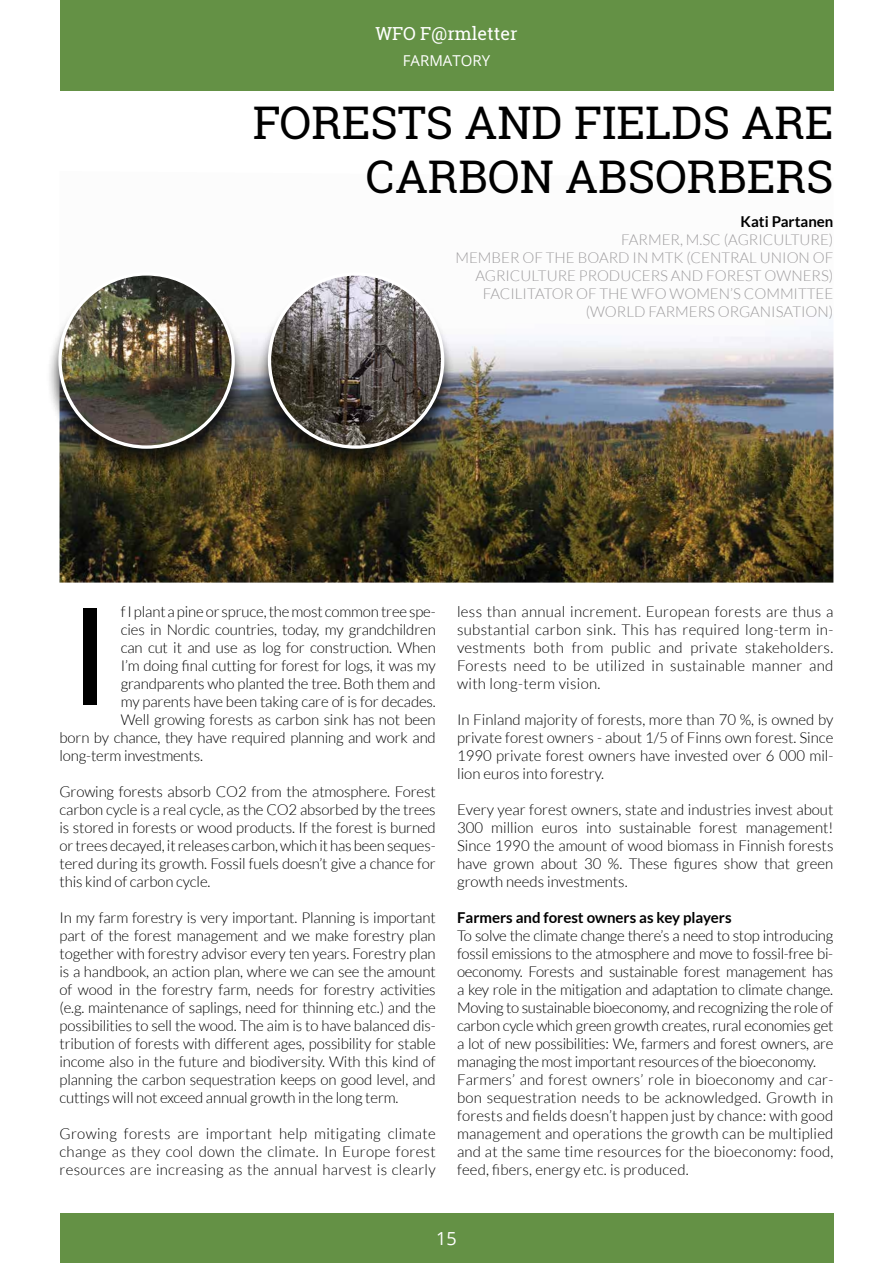
<style>
.page{position:relative;width:893px;height:1263px;background:#fff}
.page>*{position:absolute;margin:0;border:0;box-sizing:border-box;transform-origin:0 0}
.t1{font:135px "Lato";color:#000}
.t2{font:45px/54px "Roboto Slab";color:#000;text-align:right}
.t3{font:18px "Roboto Slab";color:#fff}
.t4{font:18px "Open Sans";color:#fff}
.t5{font:300 15px/18px "Lato";letter-spacing:-.01em;color:#000;text-align:justify}
.t6{font:300 15px/18px "Lato";color:#9d9b9d;text-align:right}
.t7{font:700 15px "Lato";color:#000}
.t8{font:15px "Open Sans";color:#fff}
</style>
<div class="page">
<div style="left:60px;top:0;width:773px;height:90px;background:#649145"></div>
<div style="left:60px;top:1213px;width:773px;height:50px;background:#649145"></div>
<img style="left:60px;top:330px;width:773px;height:253px">
<div style="left:46px;top:277px;width:200px;height:199px;background:#000;opacity:.7"></div>
<img style="left:60px;top:274px;width:173px;height:173px;border-radius:86px">
<div style="left:256px;top:277px;width:199px;height:199px;background:#000;opacity:.7"></div>
<img style="left:269px;top:274px;width:174px;height:173px;border-radius:87px">
<p class="t3" style="left:375px;top:21px;width:144px">WFO F@rmletter</p>
<p class="t8" style="left:403px;top:51px;width:89px">FARMATORY</p>
<h2 class="t2" style="left:253px;top:95px;width:582px">FORESTS AND FIELDS ARE<br>CARBON ABSORBERS</h2>
<p class="t7" style="left:741px;top:213px;width:94px">Kati Partanen</p>
<p class="t6" style="left:455px;top:230px;width:379px">FARMER, M.SC (AGRICULTURE)<br>MEMBER OF THE BOARD IN MTK (CENTRAL UNION OF AGRICULTURE PRODUCERS AND FOREST OWNERS)<br>FACILITATOR OF THE WFO WOMEN’S COMMITTEE (WORLD FARMERS ORGANISATION)</p>
<p class="t5" style="left:121px;top:603px;width:317px">f I plant a pine or spruce, the most common tree spe-</p>
<p class="t5" style="left:121px;top:621px;width:316px">cies in Nordic countries, today, my grandchildren</p>
<p class="t5" style="left:121px;top:639px;width:316px">can cut it and use as log for construction. When</p>
<p class="t5" style="left:121px;top:657px;width:316px">I’m doing final cutting for forest for logs, it was my</p>
<p class="t5" style="left:121px;top:675px;width:316px">grandparents who planted the tree. Both them and</p>
<p class="t5" style="left:121px;top:693px;width:317px">my parents have been taking care of is for decades.</p>
<p class="t5" style="left:121px;top:711px;width:316px">Well growing forests as carbon sink has not been</p>
<p class="t5" style="left:60px;top:729px;width:378px">born by chance, they have required planning and work and</p>
<p class="t5" style="left:60px;top:747px;width:145px">long-term investments.</p>
<p class="t5" style="left:60px;top:783px;width:378px">Growing forests absorb CO2 from the atmosphere. Forest carbon cycle is a real cycle, as the CO2 absorbed by the trees is stored in forests or wood products. If the forest is burned or trees decayed, it releases carbon, which it has been seques&shy;tered during its growth. Fossil fuels doesn’t give a chance for this kind of carbon cycle.</p>
<p class="t5" style="left:60px;top:909px;width:378px">In my farm forestry is very important. Planning is important part of the forest management and we make forestry plan together with forestry advisor every ten years. Forestry plan is a handbook, an action plan, where we can see the amount of wood in the forestry farm, needs for forestry activities (e.g. maintenance of saplings, need for thinning etc.) and the possibilities to sell the wood. The aim is to have balanced dis&shy;tribution of forests with different ages, possibility for stable income also in the future and biodiversity. With this kind of planning the carbon sequestration keeps on good level, and cuttings will not exceed annual growth in the long term.</p>
<p class="t5" style="left:60px;top:1125px;width:378px">Growing forests are important help mitigating climate change as they cool down the climate. In Europe forest resources are increasing as the annual harvest is clearly</p>
<h1 class="t1" style="left:69px;top:580px;width:43px">I</h1>
<p class="t5" style="left:457px;top:603px;width:378px">less than annual increment. European forests are thus a substantial carbon sink. This has required long-term in&shy;vestments both from public and private stakeholders.<br>Forests need to be utilized in sustainable manner and with long-term vision.</p>
<p class="t5" style="left:457px;top:711px;width:378px">In Finland majority of forests, more than 70 %, is owned by private forest owners - about 1/5 of Finns own forest. Since 1990 private forest owners have invested over 6 000 mil&shy;lion euros into forestry.</p>
<p class="t5" style="left:457px;top:801px;width:378px">Every year forest owners, state and industries invest about 300 million euros into sustainable forest management!<br>Since 1990 the amount of wood biomass in Finnish forests have grown about 30 %. These figures show that green growth needs investments.</p>
<p class="t7" style="left:457px;top:909px;width:276px">Farmers and forest owners as key players</p>
<p class="t5" style="left:457px;top:927px;width:378px;text-align:left">To solve the climate change there’s a need to stop introducing fossil emissions to the atmosphere and move to fossil-free bi&shy;oeconomy. Forests and sustainable forest management has a key role in the mitigation and adaptation to climate change.<br>Moving to sustainable bioeconomy, and recognizing the role of carbon cycle which green growth creates, rural economies get a lot of new possibilities: We, farmers and forest owners, are managing the most important resources of the bioeconomy.<br>Farmers’ and forest owners’ role in bioeconomy and car&shy;bon sequestration needs to be acknowledged. Growth in forests and fields doesn’t happen just by chance: with good management and operations the growth can be multiplied and at the same time resources for the bioeconomy: food, feed, fibers, energy etc. is produced.</p>
<p class="t4" style="left:436px;top:1226px;width:22px">15</p>
</div>
